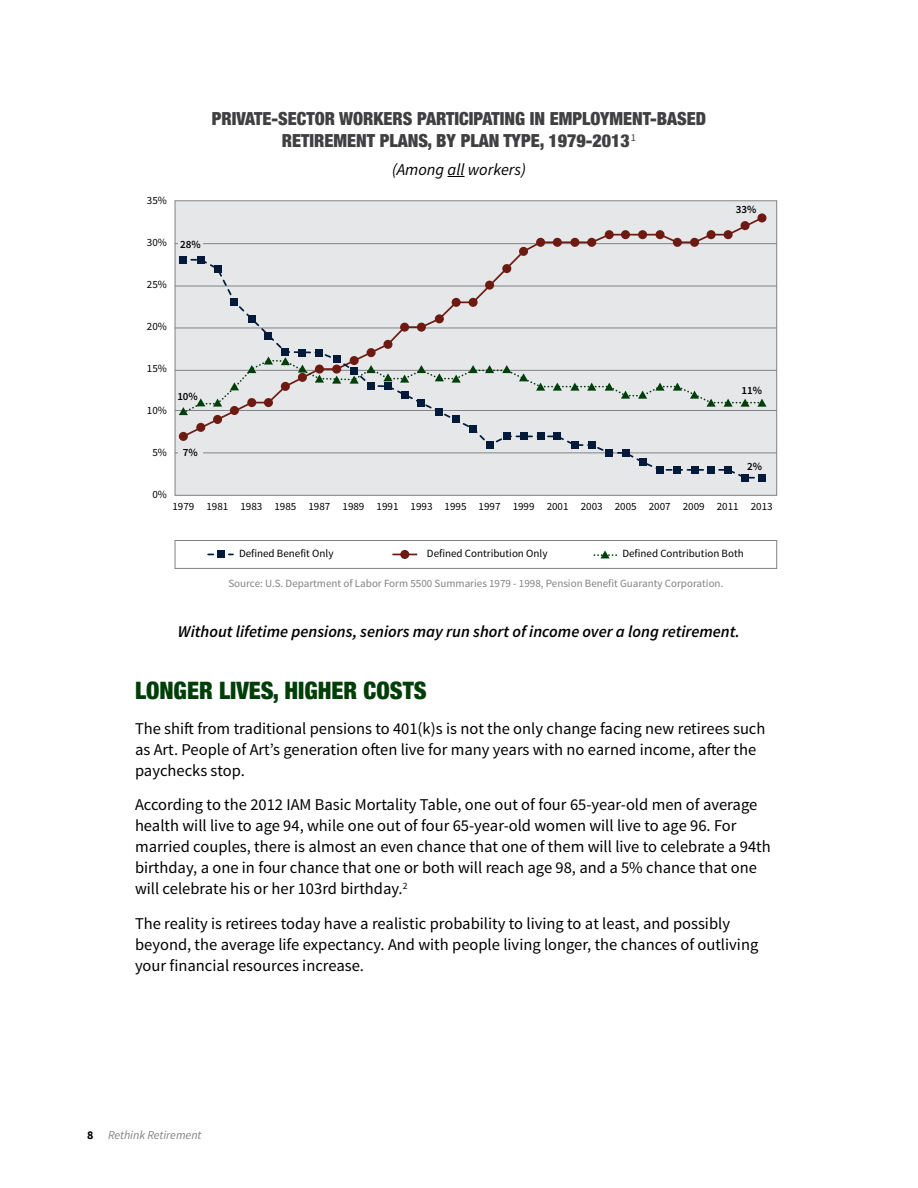
<style>
.page{position:relative;width:918px;height:1188px;background:#fff}
.page>*{position:absolute;margin:0;border:0;box-sizing:border-box;transform-origin:0 0}
.t1{font:900 condensed 24px "Helvetica Neue";color:#003e09}
.t2{font:900 condensed 18px/21.6px "Helvetica Neue";color:#404042;text-align:center}
.t3{font:16.5px/21px "Source Sans Pro";color:#000}
.t4{font:italic 600 16.5px "Source Sans Pro";color:#000}
.t5{font:italic 16.5px "Source Sans Pro";color:#000}
.t6{font:italic 12px "Source Sans Pro";color:#808284}
.t7{font:10.95px "Source Sans Pro";color:#000}
.t8{font:10.95px "Source Sans Pro";color:#808285}
.t9{font:600 10.95px "Source Sans Pro";color:#000}
.s1{font-weight:600}
.s2{font-weight:700;font-style:normal;color:#000}
</style>
<div class="page">
<svg style="left:448px;top:176px;width:17px;height:1px"></svg>
<div style="left:175px;top:201px;width:602px;height:294px;background:#e6e7e8"></div>
<hr style="left:175px;top:453px;width:602px;height:1px;background:#808285">
<hr style="left:175px;top:243px;width:602px;height:1px;background:#808285">
<div style="left:179px;top:238px;width:24px;height:13px;background:#e6e7e8"></div>
<div style="left:179px;top:447px;width:24px;height:14px;background:#e6e7e8"></div>
<hr style="left:175px;top:410px;width:602px;height:1px;background:#808285">
<hr style="left:175px;top:370px;width:602px;height:1px;background:#808285">
<hr style="left:175px;top:328px;width:602px;height:1px;background:#808285">
<hr style="left:175px;top:286px;width:602px;height:1px;background:#808285">
<div style="left:175px;top:540px;width:602px;height:29px;border:1px solid #808285"></div>
<div style="left:217px;top:551px;width:7px;height:7px;background:#041a3b"></div>
<svg style="left:208px;top:554px;width:25px;height:1px"></svg>
<div style="left:400px;top:550px;width:9px;height:9px;background:#6d1b12;border-radius:50%"></div>
<svg style="left:392px;top:554px;width:25px;height:1px"></svg>
<svg style="left:594px;top:550px;width:23px;height:8px"></svg>
<svg style="left:181px;top:219px;width:583px;height:216px"></svg>
<div style="left:179px;top:432px;width:9px;height:9px;background:#6d1b12;border-radius:50%"></div>
<div style="left:485px;top:281px;width:9px;height:9px;background:#6d1b12;border-radius:50%"></div>
<div style="left:502px;top:264px;width:9px;height:9px;background:#6d1b12;border-radius:50%"></div>
<div style="left:519px;top:247px;width:9px;height:9px;background:#6d1b12;border-radius:50%"></div>
<div style="left:536px;top:238px;width:9px;height:9px;background:#6d1b12;border-radius:50%"></div>
<div style="left:553px;top:238px;width:9px;height:9px;background:#6d1b12;border-radius:50%"></div>
<div style="left:570px;top:238px;width:9px;height:9px;background:#6d1b12;border-radius:50%"></div>
<div style="left:587px;top:238px;width:9px;height:9px;background:#6d1b12;border-radius:50%"></div>
<div style="left:673px;top:238px;width:9px;height:9px;background:#6d1b12;border-radius:50%"></div>
<div style="left:690px;top:238px;width:9px;height:9px;background:#6d1b12;border-radius:50%"></div>
<div style="left:707px;top:230px;width:9px;height:9px;background:#6d1b12;border-radius:50%"></div>
<div style="left:724px;top:230px;width:9px;height:9px;background:#6d1b12;border-radius:50%"></div>
<div style="left:741px;top:221px;width:9px;height:9px;background:#6d1b12;border-radius:50%"></div>
<div style="left:757px;top:213px;width:10px;height:9px;background:#6d1b12;border-radius:50%"></div>
<div style="left:605px;top:230px;width:9px;height:9px;background:#6d1b12;border-radius:50%"></div>
<div style="left:621px;top:230px;width:9px;height:9px;background:#6d1b12;border-radius:50%"></div>
<div style="left:638px;top:230px;width:9px;height:9px;background:#6d1b12;border-radius:50%"></div>
<div style="left:656px;top:230px;width:9px;height:9px;background:#6d1b12;border-radius:50%"></div>
<svg style="left:189px;top:258px;width:299px;height:183px"></svg>
<svg style="left:485px;top:435px;width:277px;height:44px"></svg>
<div style="left:179px;top:256px;width:8px;height:8px;background:#041a3b"></div>
<div style="left:197px;top:256px;width:8px;height:8px;background:#041a3b"></div>
<div style="left:214px;top:265px;width:7px;height:8px;background:#041a3b"></div>
<div style="left:231px;top:298px;width:7px;height:8px;background:#041a3b"></div>
<div style="left:248px;top:315px;width:8px;height:8px;background:#041a3b"></div>
<div style="left:265px;top:332px;width:7px;height:8px;background:#041a3b"></div>
<div style="left:281px;top:348px;width:8px;height:8px;background:#041a3b"></div>
<div style="left:299px;top:349px;width:7px;height:8px;background:#041a3b"></div>
<div style="left:316px;top:349px;width:7px;height:8px;background:#041a3b"></div>
<div style="left:333px;top:356px;width:8px;height:7px;background:#041a3b"></div>
<div style="left:452px;top:415px;width:8px;height:8px;background:#041a3b"></div>
<div style="left:469px;top:425px;width:8px;height:7px;background:#041a3b"></div>
<div style="left:486px;top:441px;width:7px;height:8px;background:#041a3b"></div>
<div style="left:503px;top:432px;width:8px;height:8px;background:#041a3b"></div>
<div style="left:520px;top:432px;width:7px;height:8px;background:#041a3b"></div>
<div style="left:537px;top:432px;width:8px;height:8px;background:#041a3b"></div>
<div style="left:553px;top:432px;width:8px;height:8px;background:#041a3b"></div>
<div style="left:656px;top:466px;width:8px;height:8px;background:#041a3b"></div>
<div style="left:673px;top:466px;width:8px;height:8px;background:#041a3b"></div>
<div style="left:691px;top:466px;width:7px;height:8px;background:#041a3b"></div>
<div style="left:707px;top:466px;width:8px;height:8px;background:#041a3b"></div>
<div style="left:724px;top:466px;width:8px;height:8px;background:#041a3b"></div>
<div style="left:741px;top:474px;width:8px;height:8px;background:#041a3b"></div>
<div style="left:758px;top:474px;width:8px;height:8px;background:#041a3b"></div>
<div style="left:571px;top:441px;width:8px;height:8px;background:#041a3b"></div>
<div style="left:588px;top:441px;width:8px;height:8px;background:#041a3b"></div>
<div style="left:605px;top:449px;width:8px;height:8px;background:#041a3b"></div>
<div style="left:622px;top:449px;width:7px;height:8px;background:#041a3b"></div>
<div style="left:639px;top:458px;width:8px;height:8px;background:#041a3b"></div>
<svg style="left:179px;top:357px;width:588px;height:58px"></svg>
<p class="t7" style="left:147px;top:193px;width:22px">35%</p>
<p class="t2" style="left:212px;top:107px;width:496px">PRIVATE-SECTOR WORKERS PARTICIPATING IN EMPLOYMENT-BASED<br>RETIREMENT PLANS, BY PLAN TYPE, 1979-2013<sup>1</sup></p>
<p class="t5" style="left:392px;top:159px;width:135px">(Among all workers)</p>
<p class="t7" style="left:147px;top:235px;width:55px">30% <span class="s1">28%</span></p>
<p class="t7" style="left:147px;top:278px;width:22px">25%</p>
<p class="t7" style="left:147px;top:320px;width:22px">20%</p>
<p class="t7" style="left:147px;top:362px;width:22px">15%</p>
<p class="t7" style="left:147px;top:404px;width:22px">10%</p>
<p class="t9" style="left:177px;top:389px;width:22px">10%</p>
<p class="t7" style="left:152px;top:446px;width:16px">5%</p>
<p class="t9" style="left:183px;top:446px;width:16px">7%</p>
<p class="t7" style="left:152px;top:488px;width:16px">0%</p>
<p class="t9" style="left:736px;top:203px;width:22px">33%</p>
<p class="t9" style="left:742px;top:384px;width:22px">11%</p>
<p class="t9" style="left:747px;top:459px;width:16px">2%</p>
<p class="t7" style="left:172px;top:500px;width:23px">1979</p>
<p class="t7" style="left:206px;top:500px;width:568px">1981 1983 1985 1987 1989 1991 1993 1995 1997 1999 2001 2003 2005 2007 2009 2011 2013</p>
<p class="t7" style="left:239px;top:547px;width:96px">Defined Benefit Only</p>
<p class="t7" style="left:427px;top:547px;width:122px">Defined Contribution Only</p>
<p class="t7" style="left:622px;top:547px;width:123px">Defined Contribution Both</p>
<p class="t8" style="left:228px;top:577px;width:497px">Source: U.S. Department of Labor Form 5500 Summaries 1979 - 1998, Pension Benefit Guaranty Corporation.</p>
<p class="t4" style="left:178px;top:621px;width:564px">Without lifetime pensions, seniors may run short of income over a long retirement.</p>
<h1 class="t1" style="left:135px;top:671px;width:293px">LONGER LIVES, HIGHER COSTS</h1>
<p class="t3" style="left:135px;top:718px;width:632px">The shift from traditional pensions to 401(k)s is not the only change facing new retirees such as Art. People of Art’s generation often live for many years with no earned income, after the paychecks stop.</p>
<p class="t3" style="left:135px;top:795px;width:637px">According to the 2012 IAM Basic Mortality Table, one out of four 65-year-old men of average health will live to age 94, while one out of four 65-year-old women will live to age 96. For married couples, there is almost an even chance that one of them will live to celebrate a 94th birthday, a one in four chance that one or both will reach age 98, and a 5% chance that one will celebrate his or her 103rd birthday.<sup>2</sup></p>
<p class="t3" style="left:135px;top:913px;width:625px">The reality is retirees today have a realistic probability to living to at least, and possibly beyond, the average life expectancy. And with people living longer, the chances of outliving your financial resources increase.</p>
<p class="t6" style="left:87px;top:1127px;width:116px"><span class="s2">8</span> Rethink Retirement</p>
</div>
